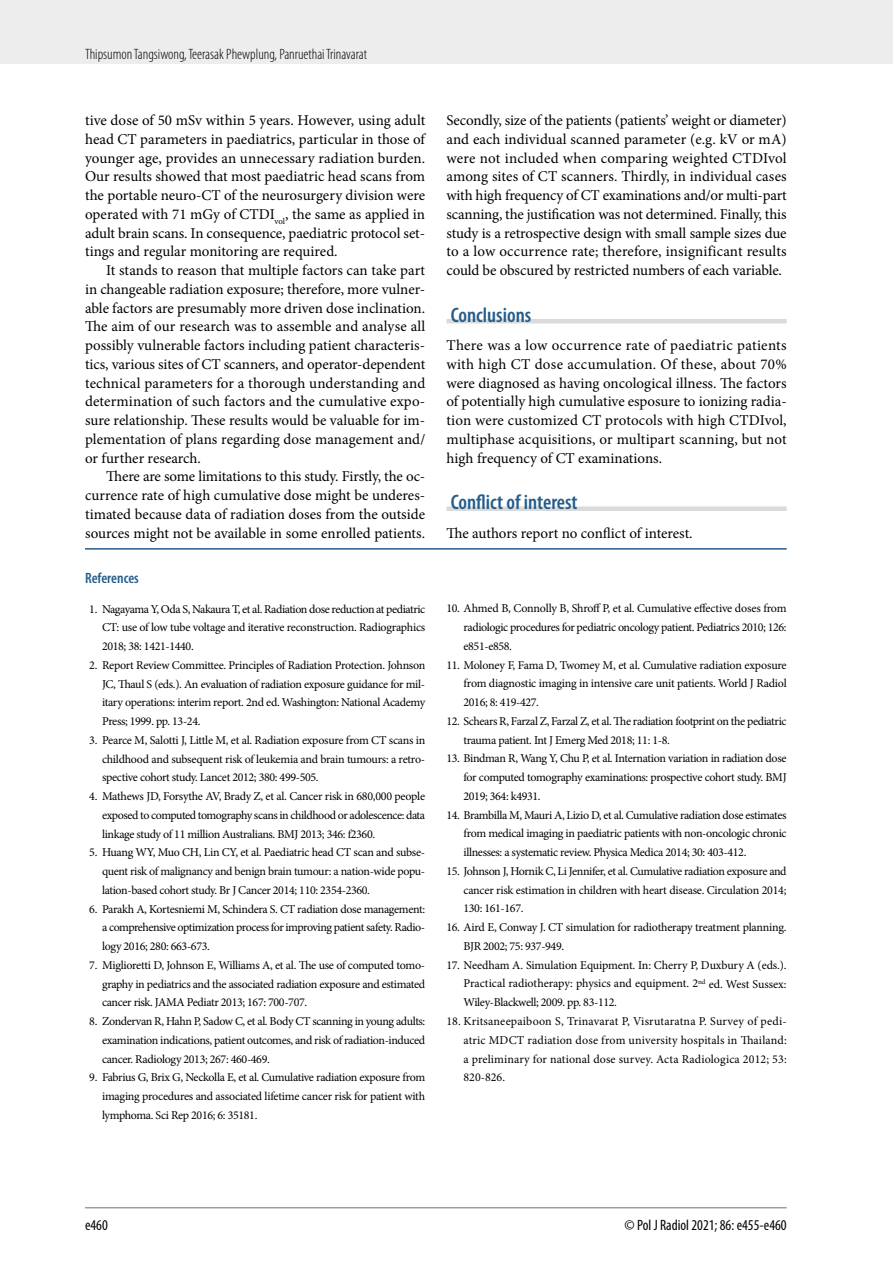
<style>
.page{position:relative;width:893px;height:1263px;background:#fff}
.page>*{position:absolute;margin:0;border:0;box-sizing:border-box;transform-origin:0 0}
.t1{font:600 condensed 21px "Myriad Pro";color:#245d8c}
.t2{font:15px/18.8px "Minion Pro";color:#000;text-align:justify}
.t3{font:300 condensed 15px "Myriad Pro";color:#000}
.t4{font:condensed 15px "Myriad Pro";color:#000}
.t5{font:600 condensed 15px "Myriad Pro";color:#245d8c}
.t6{font:12px/18.8px "Minion Pro";letter-spacing:-.03em;color:#000;text-align:justify}
</style>
<div class="page">
<div style="left:0;top:0;width:893px;height:64px;background:#ededed"></div>
<hr style="left:85px;top:1207px;width:702px;height:1px;background:#9d9d9c">
<hr style="left:446px;top:319px;width:341px;height:4px;background:#dadada">
<div style="left:446px;top:506px;width:341px;height:5px;background:#dadada"></div>
<hr style="left:85px;top:548px;width:702px;height:2px;background:#245d8c">
<p class="t3" style="left:85px;top:45px;width:283px">Thipsumon Tangsiwong, Teerasak Phewplung, Panruethai Trinavarat</p>
<p class="t2" style="left:85px;top:111px;width:342px">tive dose of 50 mSv within 5 years. However, using adult head CT parameters in paediatrics, particular in those of younger age, provides an unnecessary radiation burden.<br>Our results showed that most paediatric head scans from the portable neuro-CT of the neurosurgery division were operated with 71 mGy of CTDI<sub>vol</sub>, the same as applied in adult brain scans. In consequence, paediatric protocol set&shy;tings and regular monitoring are required.</p>
<p class="t2" style="left:85px;top:261px;width:342px;text-indent:21px">It stands to reason that multiple factors can take part in changeable radiation exposure; therefore, more vulner&shy;able factors are presumably more driven dose inclination.<br>The aim of our research was to assemble and analyse all possibly vulnerable factors including patient characteris&shy;tics, various sites of CT scanners, and operator-dependent technical parameters for a thorough understanding and determination of such factors and the cumulative expo&shy;sure relationship. These results would be valuable for im&shy;plementation of plans regarding dose management and/ or further research.</p>
<p class="t2" style="left:85px;top:467px;width:342px;text-indent:21px">There are some limitations to this study. Firstly, the oc&shy;currence rate of high cumulative dose might be underes&shy;timated because data of radiation doses from the outside sources might not be available in some enrolled patients.</p>
<p class="t5" style="left:85px;top:568px;width:55px">References</p>
<p class="t6" style="left:102px;top:599px;width:325px;text-indent:-13px">1. Nagayama Y, Oda S, Nakaura T, et al. Radiation dose reduction at pediatric CT: use of low tube voltage and iterative reconstruction. Radiographics 2018; 38: 1421-1440.</p>
<p class="t6" style="left:102px;top:656px;width:325px;text-indent:-13px">2. Report Review Committee. Principles of Radiation Protection. Johnson JC, Thaul S (eds.). An evaluation of radiation exposure guidance for mil&shy;itary operations: interim report. 2nd ed. Washington: National Academy Press; 1999. pp. 13-24.</p>
<p class="t6" style="left:102px;top:731px;width:325px;text-indent:-13px">3. Pearce M, Salotti J, Little M, et al. Radiation exposure from CT scans in childhood and subsequent risk of leukemia and brain tumours: a retro&shy;spective cohort study. Lancet 2012; 380: 499-505.</p>
<p class="t6" style="left:102px;top:787px;width:325px;text-indent:-13px">4. Mathews JD, Forsythe AV, Brady Z, et al. Cancer risk in 680,000 people exposed to computed tomography scans in childhood or adolescence: data linkage study of 11 million Australians. BMJ 2013; 346: f2360.</p>
<p class="t6" style="left:102px;top:843px;width:325px;text-indent:-13px">5. Huang WY, Muo CH, Lin CY, et al. Paediatric head CT scan and subse&shy;quent risk of malignancy and benign brain tumour: a nation-wide popu&shy;lation-based cohort study. Br J Cancer 2014; 110: 2354-2360.</p>
<p class="t6" style="left:102px;top:899px;width:325px;text-indent:-13px">6. Parakh A, Kortesniemi M, Schindera S. CT radiation dose management: a comprehensive optimization process for improving patient safety. Radio&shy;logy 2016; 280: 663-673.</p>
<p class="t6" style="left:102px;top:956px;width:325px;text-indent:-13px">7. Miglioretti D, Johnson E, Williams A, et al. The use of computed tomo&shy;graphy in pediatrics and the associated radiation exposure and estimated cancer risk. JAMA Pediatr 2013; 167: 700-707.</p>
<p class="t6" style="left:102px;top:1012px;width:325px;text-indent:-13px">8. Zondervan R, Hahn P, Sadow C, et al. Body CT scanning in young adults: examination indications, patient outcomes, and risk of radiation-induced cancer. Radiology 2013; 267: 460-469.</p>
<p class="t6" style="left:102px;top:1068px;width:325px;text-indent:-13px">9. Fabrius G, Brix G, Neckolla E, et al. Cumulative radiation exposure from imaging procedures and associated lifetime cancer risk for patient with lymphoma. Sci Rep 2016; 6: 35181.</p>
<p class="t2" style="left:446px;top:111px;width:342px">Secondly, size of the patients (patients’ weight or diameter) and each individual scanned parameter (e.g. kV or mA) were not included when comparing weighted CTDIvol among sites of CT scanners. Thirdly, in individual cases with high frequency of CT examinations and/or multi-part scanning, the justification was not determined. Finally, this study is a retrospective design with small sample sizes due to a low occurrence rate; therefore, insignificant results could be obscured by restricted numbers of each variable.</p>
<h1 class="t1" style="left:451px;top:302px;width:82px">Conclusions</h1>
<p class="t2" style="left:446px;top:336px;width:342px">There was a low occurrence rate of paediatric patients with high CT dose accumulation. Of these, about 70% were diagnosed as having oncological illness. The factors of potentially high cumulative esposure to ionizing radia&shy;tion were customized CT protocols with high CTDIvol, multiphase acquisitions, or multipart scanning, but not high frequency of CT examinations.</p>
<h1 class="t1" style="left:451px;top:489px;width:128px">Conflict of interest</h1>
<p class="t2" style="left:446px;top:523px;width:248px">The authors report no conflict of interest.</p>
<p class="t6" style="left:463px;top:599px;width:325px;text-indent:-17px">10. Ahmed B, Connolly B, Shroff P, et al. Cumulative effective doses from radiologic procedures for pediatric oncology patient. Pediatrics 2010; 126: e851-e858.</p>
<p class="t6" style="left:463px;top:655px;width:325px;text-indent:-17px">11. Moloney F, Fama D, Twomey M, et al. Cumulative radiation exposure from diagnostic imaging in intensive care unit patients. World J Radiol 2016; 8: 419-427.</p>
<p class="t6" style="left:463px;top:712px;width:325px;text-indent:-17px">12. Schears R, Farzal Z, Farzal Z, et al. The radiation footprint on the pediatric trauma patient. Int J Emerg Med 2018; 11: 1-8.</p>
<p class="t6" style="left:463px;top:749px;width:325px;text-indent:-17px">13. Bindman R, Wang Y, Chu P, et al. Internation variation in radiation dose for computed tomography examinations: prospective cohort study. BMJ 2019; 364: k4931.</p>
<p class="t6" style="left:463px;top:805px;width:325px;text-indent:-17px">14. Brambilla M, Mauri A, Lizio D, et al. Cumulative radiation dose estimates from medical imaging in paediatric patients with non-oncologic chronic illnesses: a systematic review. Physica Medica 2014; 30: 403-412.</p>
<p class="t6" style="left:463px;top:862px;width:325px;text-indent:-17px">15. Johnson J, Hornik C, Li Jennifer, et al. Cumulative radiation exposure and cancer risk estimation in children with heart disease. Circulation 2014; 130: 161-167.</p>
<p class="t6" style="left:463px;top:918px;width:325px;text-indent:-17px">16. Aird E, Conway J. CT simulation for radiotherapy treatment planning.<br>BJR 2002; 75: 937-949.</p>
<p class="t6" style="left:463px;top:955px;width:325px;text-indent:-17px">17. Needham A. Simulation Equipment. In: Cherry P, Duxbury A (eds.).<br>Practical radiotherapy: physics and equipment. 2<sup>nd</sup> ed. West Sussex:<br>Wiley-Blackwell; 2009. pp. 83-112.</p>
<p class="t6" style="left:463px;top:1012px;width:325px;text-indent:-17px">18. Kritsaneepaiboon S, Trinavarat P, Visrutaratna P. Survey of pedi&shy;atric MDCT radiation dose from university hospitals in Thailand: a preliminary for national dose survey. Acta Radiologica 2012; 53:<br>820-826.</p>
<p class="t4" style="left:85px;top:1216px;width:24px">e460</p>
<p class="t4" style="left:625px;top:1216px;width:164px">© Pol J Radiol 2021; 86: e455-e460</p>
</div>
